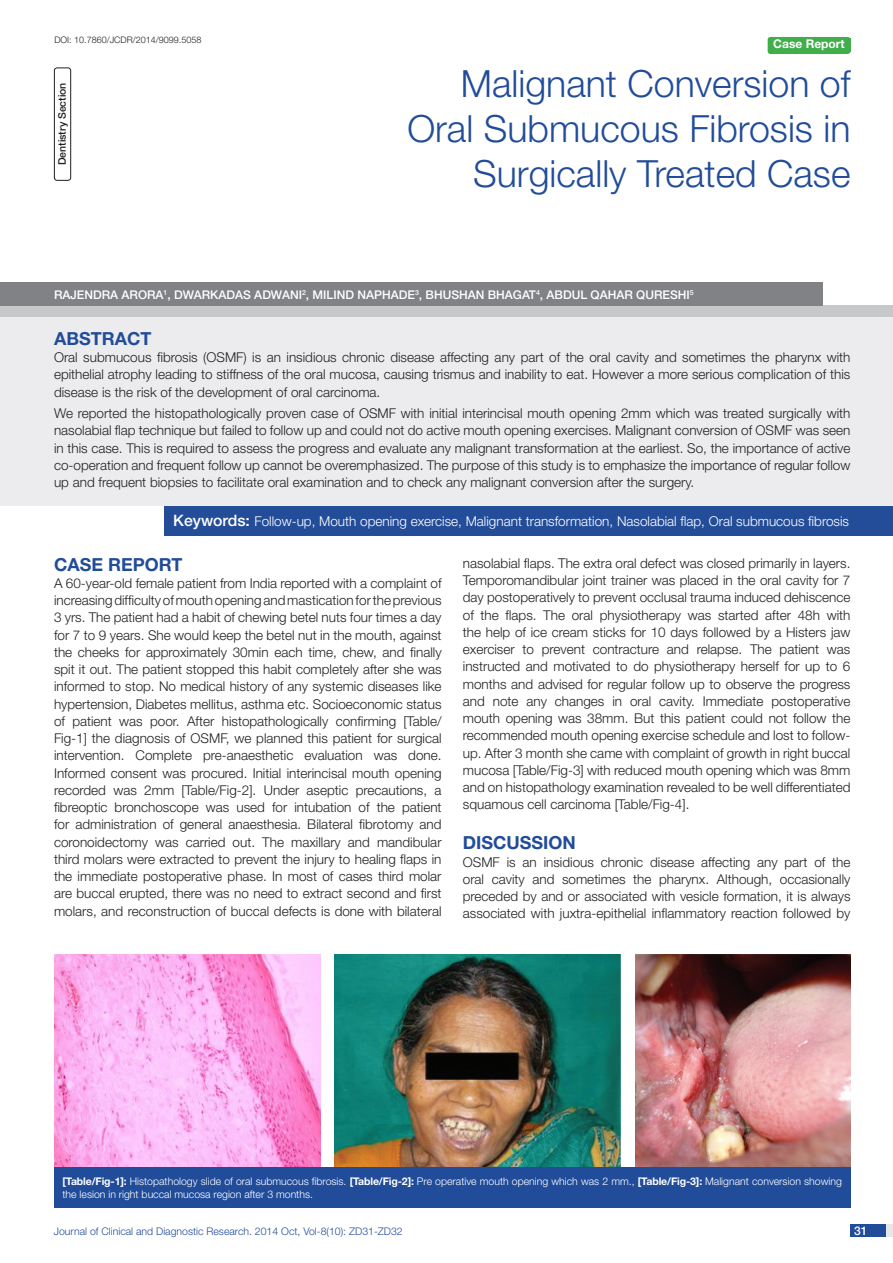
<style>
.page{position:relative;width:893px;height:1263px;background:#fff}
.page>*{position:absolute;margin:0;border:0;box-sizing:border-box;transform-origin:0 0}
.t1{font:300 37.5px/45px "Helvetica Neue";color:#214c99;text-align:right}
.Level_1{font:700 18px "Helvetica Neue";color:#214c99}
.Abstract_head{font:700 18px "Helvetica Neue";color:#214c99}
.Body_text{font:300 13.5px/17.2px "Helvetica Neue";color:#231f20;text-align:justify}
.Abstract_text{font:300 13.5px/17.2px "Helvetica Neue";color:#231f20;text-align:justify}
.t2{font:300 13.5px "Helvetica Neue";color:#fff}
.Author{font:500 12px "Helvetica Neue";color:#fff}
.t3{font:700 12px "Helvetica Neue";color:#fff}
.Table_text{font:300 10.5px/12.6px "Helvetica Neue";color:#fff}
.t4{font:300 10.5px "Helvetica Neue";color:#214c99}
.con_particulars{font:500 10.5px "Helvetica Neue";letter-spacing:-.01em;color:#231f20}
.DOI{font:300 9px "Helvetica Neue";color:#231f20}
.s1{color:#244d99}
.s2{font-weight:500;font-size:15.75px}
.s3{font-weight:700}
</style>
<div class="page">
<div style="left:850px;top:1224px;width:43px;height:13px;background:#e6e7e9"></div>
<div style="left:850px;top:1224px;width:35px;height:13px;background:#214c99"></div>
<div style="left:768px;top:37px;width:82px;height:17px;background:#40ae49;border-radius:3px"></div>
<div style="left:767px;top:39px;width:83px;height:13px;background:#40ae49"></div>
<img style="left:54px;top:954px;width:266px;height:213px">
<img style="left:334px;top:954px;width:286px;height:213px">
<img style="left:636px;top:954px;width:214px;height:213px">
<div style="left:0;top:305px;width:893px;height:12px;background:#c7c8ca"></div>
<div style="left:54px;top:68px;width:17px;height:113px;border:1px solid #231f20;border-radius:3px"></div>
<div style="left:0;top:282px;width:823px;height:24px;background:#808285"></div>
<div style="left:165px;top:501px;width:728px;height:35px;background:#244d99"></div>
<div style="left:0;top:317px;width:893px;height:189px;background:#ececee"></div>
<div style="left:54px;top:1167px;width:796px;height:40px;background:#214c99"></div>
<p class="DOI" style="left:54px;top:35px;width:148px">DOI: 10.7860/JCDR/2014/9099.5058</p>
<p class="t3" style="left:773px;top:37px;width:73px">CASE REPORT</p>
<p class="t1" style="left:407px;top:60px;width:445px">Malignant Conversion of<br>Oral Submucous Fibrosis in<br>Surgically Treated Case</p>
<p class="con_particulars" style="left:56px;top:165px;width:84px;rotate:-90deg">DENTISTRY SECTION</p>
<p class="Author" style="left:54px;top:287px;width:502px">RAJENDRA ARORA<sup>1</sup>, DWAR KADAS ADWANI<sup>2</sup>, MILIND NAPHADE<sup>3</sup>, BHUSHAN BHAGAT<sup>4</sup>, ABD</p>
<p class="Author" style="left:572px;top:287px;width:123px">UL QAHAR QURESHI<sup>5</sup></p>
<p class="Abstract_head" style="left:54px;top:327px;width:98px">ABST<span class="s1">RAC</span>T</p>
<p class="Abstract_text" style="left:54px;top:348px;width:798px">Oral submucous fibrosis (OSMF) is an insidious chronic disease affecting any part of the oral cavity and sometimes the pharynx with epithelial atrophy leading to stiffness of the oral mucosa, causing trismus and inability to eat. However a more serious complication of this disease is the risk of the development of oral carcinoma.</p>
<p class="Abstract_text" style="left:54px;top:404px;width:798px">We reported the histopathologically proven case of OSMF with initial interincisal mouth opening 2mm which was treated surgically with nasolabial flap technique but failed to follow up and could not do active mouth opening exercises. Malignant conversion of OSMF was seen in this case. This is required to assess the progress and evaluate any malignant transformation at the earliest. So, the importance of active co-operation and frequent follow up cannot be overemphasized. The purpose of this study is to emphasize the importance of regular follow up and frequent biopsies to facilitate oral examination and to check any malignant conversion after the surgery.</p>
<p class="t2" style="left:173px;top:513px;width:677px"><span class="s2">KEYWORDS:</span> Follow-up, Mouth opening exercise, Malignant transformation, Nasolabial flap, Oral submucous fibrosis</p>
<p class="Level_1" style="left:54px;top:553px;width:130px">CASE REPORT</p>
<p class="Body_text" style="left:54px;top:574px;width:389px">A 60-year-old female patient from India reported with a complaint of increasing difficulty of mouth opening and mastication for the previous 3 yrs. The patient had a habit of chewing betel nuts four times a day for 7 to 9 years. She would keep the betel nut in the mouth, against the cheeks for approximately 30min each time, chew, and finally spit it out. The patient stopped this habit completely after she was informed to stop. No medical history of any systemic diseases like hypertension, Diabetes mellitus, asthma etc. Socioeconomic status of patient was poor. After histopathologically confirming [Table/ Fig-1] the diagnosis of OSMF, we planned this patient for surgical intervention. Complete pre-anaesthetic evaluation was done.<br>Informed consent was procured. Initial interincisal mouth opening recorded was 2mm [Table/Fig-2]. Under aseptic precautions, a fibreoptic bronchoscope was used for intubation of the patient for administration of general anaesthesia. Bilateral fibrotomy and coronoidectomy was carried out. The maxillary and mandibular third molars were extracted to prevent the injury to healing flaps in the immediate postoperative phase. In most of cases third molar are buccal erupted, there was no need to extract second and first molars, and reconstruction of buccal defects is done with bilateral</p>
<p class="Body_text" style="left:463px;top:554px;width:389px">nasolabial flaps. The extra oral defect was closed primarily in layers.<br>Temporomandibular joint trainer was placed in the oral cavity for 7 day postoperatively to prevent occlusal trauma induced dehiscence of the flaps. The oral physiotherapy was started after 48h with the help of ice cream sticks for 10 days followed by a Histers jaw exerciser to prevent contracture and relapse. The patient was instructed and motivated to do physiotherapy herself for up to 6 months and advised for regular follow up to observe the progress and note any changes in oral cavity. Immediate postoperative mouth opening was 38mm. But this patient could not follow the recommended mouth opening exercise schedule and lost to follow&shy;up. After 3 month she came with complaint of growth in right buccal mucosa [Table/Fig-3] with reduced mouth opening which was 8mm and on histopathology examination revealed to be well differentiated squamous cell carcinoma [Table/Fig-4].</p>
<p class="Level_1" style="left:463px;top:832px;width:115px">DISCUSSION</p>
<p class="Body_text" style="left:463px;top:853px;width:389px">OSMF is an insidious chronic disease affecting any part of the oral cavity and sometimes the pharynx. Although, occasionally preceded by and or associated with vesicle formation, it is always associated with juxtra-epithelial inflammatory reaction followed by</p>
<p class="Table_text" style="left:63px;top:1175px;width:781px"><span class="s3">[TABLE/FIG-1]:</span> Histopathology slide of oral submucous fibrosis. <span class="s3">[TABLE/FIG-2]:</span> Pre operative mouth opening which was 2 mm., <span class="s3">[TABLE/FIG-3]:</span> Malignant conversion showing the lesion in right buccal mucosa region after 3 months.</p>
<p class="t4" style="left:54px;top:1225px;width:350px">Journal of Clinical and Diagnostic Research. 2014 Oct, Vol-8(10): ZD31-ZD32</p>
<p class="Author" style="left:854px;top:1223px;width:15px">31</p>
</div>
